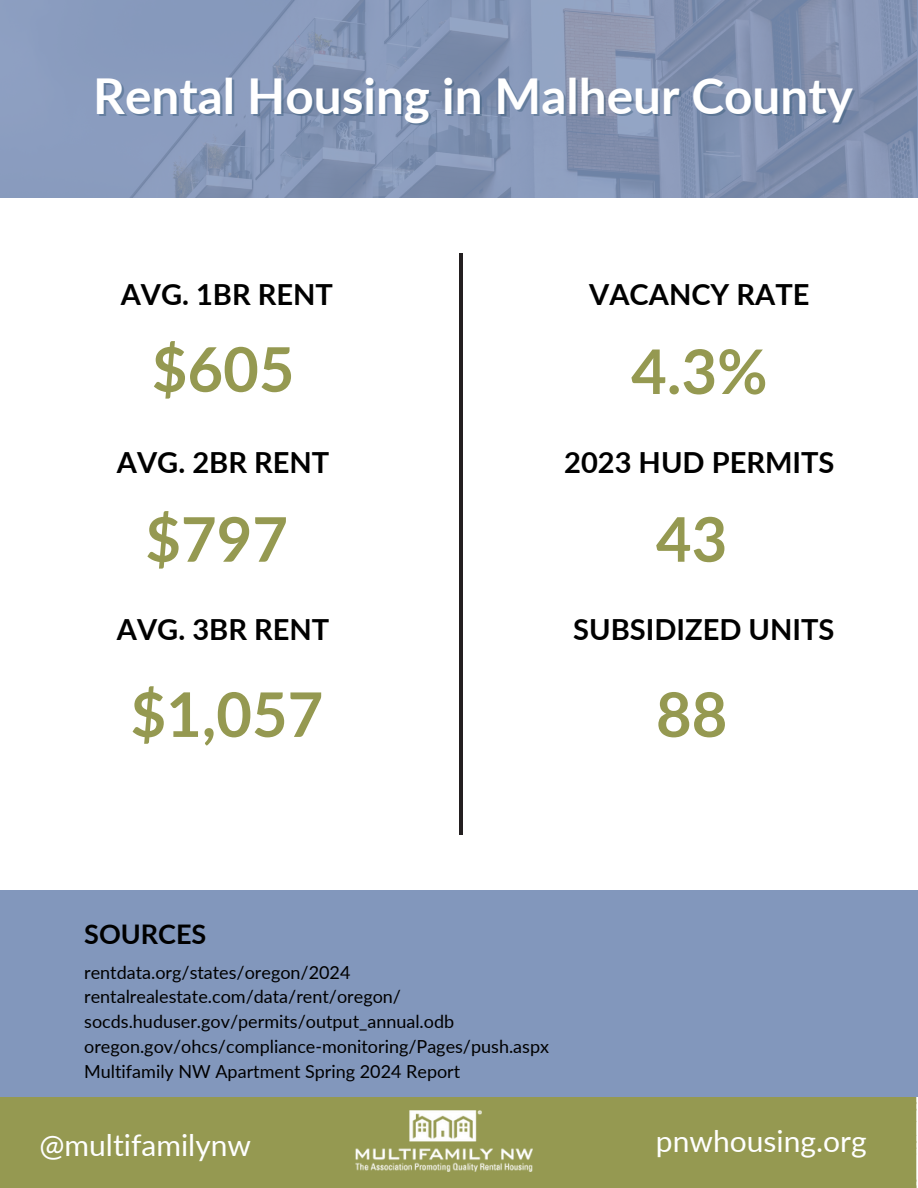
<style>
.page{position:relative;width:918px;height:1188px;background:#fff}
.page>*{position:absolute;margin:0;border:0;box-sizing:border-box;transform-origin:0 0}
.t1{font:700 61.5px "Lato";color:#959951}
.t2{font:700 49.5px "Lato";color:#fff}
.t3{font:30px "Lato";color:#fff}
.t4{font:700 29.1px "Lato";color:#000}
.t5{font:700 27px "Lato";color:#000}
.t6{font:18px "Lato";color:#000}
</style>
<div class="page">
<img style="left:0;top:0;width:916px;height:198px">
<div style="left:0;top:1096px;width:916px;height:92px;background:#959951"></div>
<img style="left:355px;top:1111px;width:177px;height:60px">
<hr style="left:459px;top:253px;width:3px;height:582px;background:#231f20">
<div style="left:0;top:890px;width:918px;height:206px;background:#8297bc"></div>
<h2 class="t2" style="left:93px;top:65px;width:761px">Rental Housing in Malheur County</h2>
<h3 class="t4" style="left:121px;top:276px;width:214px">AVG. 1BR RENT</h3>
<h1 class="t1" style="left:152px;top:331px;width:144px">$605</h1>
<h1 class="t4" style="left:117px;top:444px;width:214px">AVG. 2BR RENT</h1>
<h3 class="t1" style="left:145px;top:501px;width:144px">$797</h3>
<h3 class="t4" style="left:117px;top:611px;width:214px">AVG. 3BR RENT</h3>
<p class="t1" style="left:131px;top:676px;width:194px">$1,057</p>
<h1 class="t4" style="left:589px;top:276px;width:222px">VACANCY RATE</h1>
<h3 class="t1" style="left:631px;top:333px;width:138px">4.3%</h3>
<p class="t4" style="left:564px;top:444px;width:272px">2023 HUD PERMITS</p>
<p class="t1" style="left:656px;top:501px;width:73px">43</p>
<h3 class="t4" style="left:573px;top:611px;width:263px">SUBSIDIZED UNITS</h3>
<h3 class="t1" style="left:656px;top:676px;width:73px">88</h3>
<p class="t5" style="left:84px;top:918px;width:124px">SOURCES</p>
<p class="t6" style="left:84px;top:961px;width:268px">rentdata.org/states/oregon/2024</p>
<p class="t6" style="left:84px;top:986px;width:318px">rentalrealestate.com/data/rent/oregon/</p>
<p class="t6" style="left:84px;top:1010px;width:372px">socds.huduser.gov/permits/output_annual.odb</p>
<p class="t6" style="left:84px;top:1035px;width:466px">oregon.gov/ohcs/compliance-monitoring/Pages/push.aspx</p>
<p class="t6" style="left:84px;top:1060px;width:378px">Multifamily NW Apartment Spring 2024 Report</p>
<h1 class="t3" style="left:40px;top:1127px;width:213px">@multifamilynw</h1>
<h3 class="t3" style="left:656px;top:1122px;width:212px">pnwhousing.org</h3>
</div>
